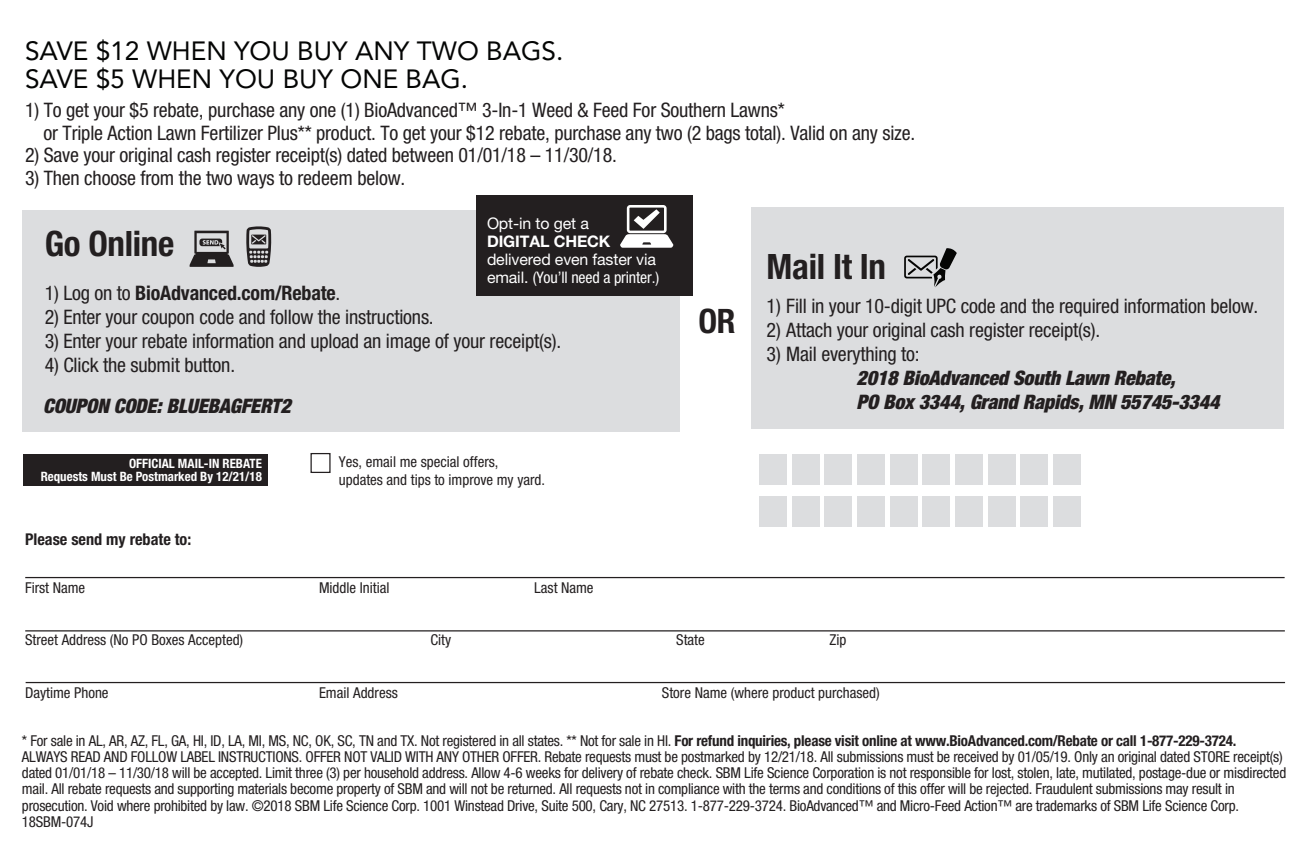
<style>
.page{position:relative;width:1305px;height:855px;background:#fff}
.page>*{position:absolute;margin:0;border:0;box-sizing:border-box;transform-origin:0 0}
.t1{font:700 condensed 35px "Helvetica Neue LT Std";letter-spacing:-.01em;color:#231f20}
.t2{font:700 condensed 33.75px "Helvetica Neue LT Std";color:#231f20}
.t3{font:26.25px/28.2px "Avenir LT Std";color:#040504}
.t4{font:condensed 20px/22.5px "Helvetica Neue LT Std";letter-spacing:-.01em;color:#231f20}
.t5{font:italic 900 condensed 20px "Helvetica Neue LT Std";letter-spacing:-.01em;color:#231f20}
.t6{font:700 condensed 20px "Helvetica Neue LT Std";letter-spacing:-.01em;color:#231f20}
.t7{font:700 condensed 16.25px "Helvetica Neue LT Std";color:#231f20}
.t8{font:16px/18.2px "Helvetica Neue LT Std";letter-spacing:-.01em;color:#fff}
.t9{font:700 16px "Helvetica Neue LT Std";letter-spacing:-.01em;color:#fff}
.t10{font:condensed 15px/16.2px "Helvetica Neue LT Std";letter-spacing:-.015em;color:#231f20}
.t11{font:700 condensed 13px/13px "Helvetica Neue LT Std";color:#fff;text-align:right}
.s1{font-stretch:condensed}
.s2{font-weight:400}
.s3{font-weight:700}
</style>
<div class="page">
<div style="left:22px;top:210px;width:658px;height:221px;background:#dcdddf"></div>
<svg style="left:190px;top:231px;width:44px;height:36px"></svg>
<svg style="left:246px;top:226px;width:26px;height:41px"></svg>
<div style="left:476px;top:195px;width:216px;height:100px;background:#231f20"></div>
<svg style="left:620px;top:205px;width:53px;height:43px"></svg>
<div style="left:24px;top:454px;width:244px;height:32px;background:#231f20"></div>
<div style="left:759px;top:455px;width:28px;height:30px;background:#dcdddf"></div>
<div style="left:792px;top:455px;width:27px;height:30px;background:#dcdddf"></div>
<div style="left:824px;top:455px;width:28px;height:30px;background:#dcdddf"></div>
<div style="left:857px;top:455px;width:28px;height:30px;background:#dcdddf"></div>
<div style="left:890px;top:455px;width:28px;height:30px;background:#dcdddf"></div>
<div style="left:922px;top:455px;width:28px;height:30px;background:#dcdddf"></div>
<div style="left:955px;top:455px;width:28px;height:30px;background:#dcdddf"></div>
<div style="left:988px;top:455px;width:28px;height:30px;background:#dcdddf"></div>
<div style="left:1020px;top:455px;width:28px;height:30px;background:#dcdddf"></div>
<div style="left:1053px;top:455px;width:28px;height:30px;background:#dcdddf"></div>
<div style="left:759px;top:496px;width:28px;height:31px;background:#dcdddf"></div>
<div style="left:792px;top:496px;width:27px;height:31px;background:#dcdddf"></div>
<div style="left:824px;top:496px;width:28px;height:31px;background:#dcdddf"></div>
<div style="left:857px;top:496px;width:28px;height:31px;background:#dcdddf"></div>
<div style="left:890px;top:496px;width:28px;height:31px;background:#dcdddf"></div>
<div style="left:922px;top:496px;width:28px;height:31px;background:#dcdddf"></div>
<div style="left:955px;top:496px;width:28px;height:31px;background:#dcdddf"></div>
<div style="left:988px;top:496px;width:28px;height:31px;background:#dcdddf"></div>
<div style="left:1020px;top:496px;width:28px;height:31px;background:#dcdddf"></div>
<div style="left:1053px;top:496px;width:28px;height:31px;background:#dcdddf"></div>
<div style="left:311px;top:453px;width:20px;height:20px;border:1px solid #231f20"></div>
<div style="left:751px;top:207px;width:533px;height:222px;background:#dcdddf"></div>
<svg style="left:904px;top:248px;width:53px;height:40px"></svg>
<hr style="left:25px;top:577px;width:1260px;height:1px;background:#231f20">
<hr style="left:25px;top:630px;width:1260px;height:2px;background:#231f20">
<hr style="left:26px;top:682px;width:1259px;height:1px;background:#231f20">
<div style="left:629px;top:33px;width:47px;height:46px;border:1px solid #ed028c;border-radius:50%"></div>
<h3 class="t3" style="left:25px;top:37px;width:540px">SAVE $12 WHEN YOU BUY ANY TWO BAGS.<br>SAVE $5 WHEN YOU BUY ONE BAG.</h3>
<h3 class="t4" style="left:44px;top:99px;width:873px;text-indent:-18px">1) To get your $5 rebate, purchase any one (1) BioAdvanced™ 3-In-1 Weed &amp; Feed For Southern Lawns*<br>or Triple Action Lawn Fertilizer Plus** product. To get your $12 rebate, purchase any two (2 bags total). Valid on any size.</h3>
<h3 class="t4" style="left:25px;top:144px;width:593px">2) Save your original cash register receipt(s) dated between 01/01/18 – 11/30/18.</h3>
<h3 class="t4" style="left:25px;top:166px;width:382px">3) Then choose from the two ways to redeem below.</h3>
<p class="t8" style="left:487px;top:214px;width:103px">Opt-in to get a</p>
<p class="t9" style="left:487px;top:231px;width:125px">DIGITAL CHECK</p>
<p class="t8" style="left:487px;top:250px;width:174px">delivered even faster via email. <span class="s1">(You’ll need a printer.)</span></p>
<h1 class="t1" style="left:45px;top:223px;width:131px">Go Online</h1>
<h3 class="t6" style="left:45px;top:281px;width:297px"><span class="s2">1) Log on to</span> BioAdvanced.com/Rebate<span class="s2">.</span></h3>
<h3 class="t4" style="left:45px;top:306px;width:391px">2) Enter your coupon code and follow the instructions.</h3>
<h3 class="t4" style="left:45px;top:330px;width:518px">3) Enter your rebate information and upload an image of your receipt(s).</h3>
<h3 class="t4" style="left:45px;top:354px;width:192px">4) Click the submit button.</h3>
<h2 class="t2" style="left:699px;top:300px;width:39px">OR</h2>
<h1 class="t1" style="left:767px;top:245px;width:121px">Mail It In</h1>
<h3 class="t4" style="left:767px;top:294px;width:493px">1) Fill in your 10-digit UPC code and the required information below.</h3>
<h3 class="t4" style="left:767px;top:318px;width:335px">2) Attach your original cash register receipt(s).</h3>
<h3 class="t4" style="left:767px;top:342px;width:154px">3) Mail everything to:</h3>
<h3 class="t5" style="left:857px;top:365px;width:320px">2018 BioAdvanced South Lawn Rebate,</h3>
<h3 class="t5" style="left:43px;top:394px;width:249px">COUPON CODE: BLUEBAGFERT2</h3>
<h3 class="t5" style="left:857px;top:389px;width:364px">PO Box 3344, Grand Rapids, MN 55745-3344</h3>
<p class="t11" style="left:41px;top:456px;width:223px">OFFICIAL MAIL-IN REBATE<br>Requests Must Be Postmarked By 12/21/18</p>
<p class="t7" style="left:25px;top:530px;width:168px">Please send my rebate to:</p>
<p class="t10" style="left:339px;top:453px;width:208px;line-height:18px">Yes, email me special offers, updates and tips to improve my yard.</p>
<p class="t10" style="left:25px;top:579px;width:62px">First Name</p>
<p class="t10" style="left:319px;top:579px;width:72px">Middle Initial</p>
<p class="t10" style="left:534px;top:579px;width:61px">Last Name</p>
<p class="t10" style="left:25px;top:632px;width:220px">Street Address (No PO Boxes Accepted)</p>
<p class="t10" style="left:430px;top:632px;width:22px">City</p>
<p class="t10" style="left:676px;top:632px;width:30px">State</p>
<p class="t10" style="left:830px;top:632px;width:18px">Zip</p>
<p class="t10" style="left:25px;top:684px;width:85px">Daytime Phone</p>
<p class="t10" style="left:319px;top:684px;width:80px">Email Address</p>
<p class="t10" style="left:662px;top:684px;width:219px">Store Name (where product purchased)</p>
<p class="t10" style="left:22px;top:732px;width:1266px">* For sale in AL, AR, AZ, FL, GA, HI, ID, LA, MI, MS, NC, OK, SC, TN and TX. Not registered in all states. ** Not for sale in HI. <span class="s3">For refund inquiries, please visit online at www.BioAdvanced.com/Rebate or call 1-877-229-3724.<br></span>ALWAYS READ AND FOLLOW LABEL INSTRUCTIONS. OFFER NOT VALID WITH ANY OTHER OFFER. Rebate requests must be postmarked by 12/21/18. All submissions must be received by 01/05/19. Only an original dated STORE receipt(s) dated 01/01/18 – 11/30/18 will be accepted. Limit three (3) per household address. Allow 4-6 weeks for delivery of rebate check. SBM Life Science Corporation is not responsible for lost, stolen, late, mutilated, postage-due or misdirected mail. All rebate requests and supporting materials become property of SBM and will not be returned. All requests not in compliance with the terms and conditions of this offer will be rejected. Fraudulent submissions may result in prosecution. Void where prohibited by law. ©2018 SBM Life Science Corp. 1001 Winstead Drive, Suite 500, Cary, NC 27513. 1-877-229-3724. BioAdvanced™ and Micro-Feed Action™ are trademarks of SBM Life Science Corp.<br>18SBM-074J</p>
</div>
